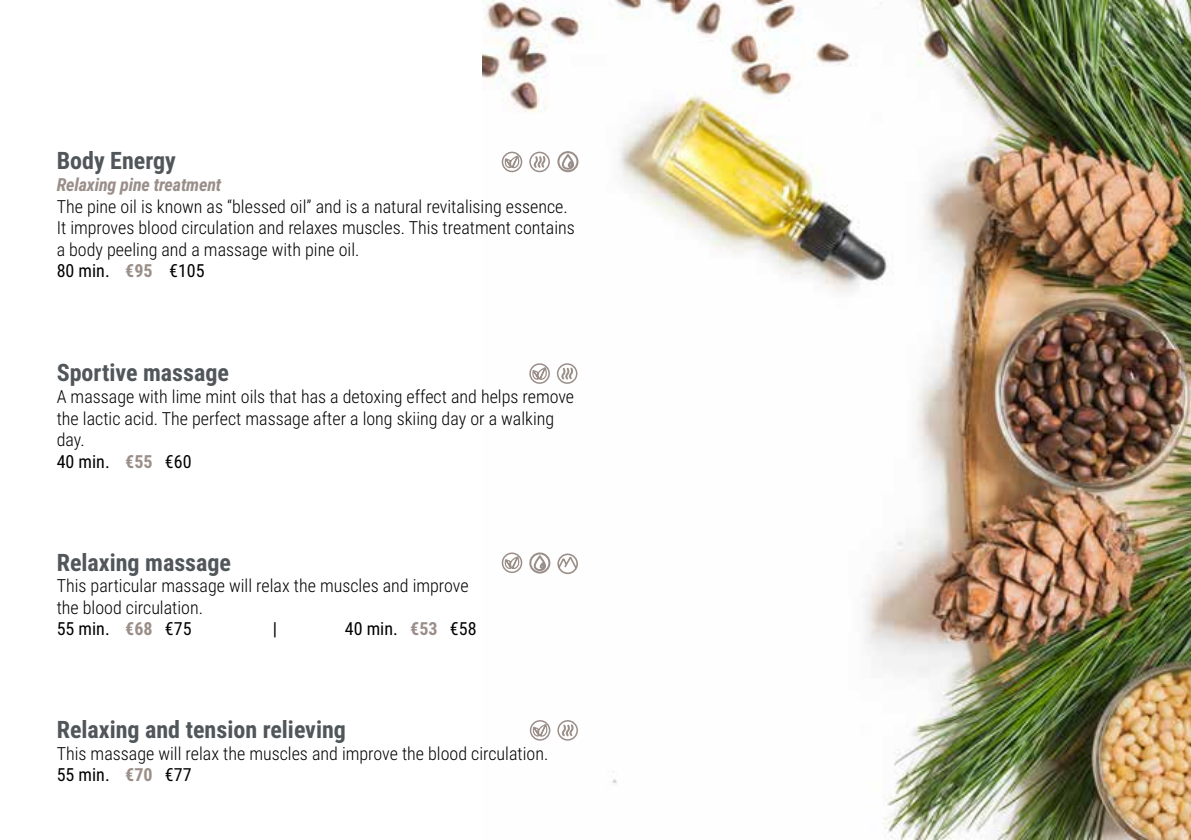
<style>
.page{position:relative;width:1191px;height:840px;background:#fff}
.page>*{position:absolute;margin:0;border:0;box-sizing:border-box;transform-origin:0 0}
.t1{font:700 24px "Roboto Condensed";color:#505659}
.t2{font:300 18px/21.6px "Roboto Condensed";color:#000}
.t3{font:italic 700 18px "Roboto Condensed";letter-spacing:-.01em;color:#9a8e89}
.t4{font:18px "Roboto Condensed";color:#000}
.s1{font-weight:400}
.s2{font-weight:700;color:#9a8e89}
</style>
<div class="page">
<img style="left:482px;top:0;width:709px;height:839px">
<div style="left:529px;top:552px;width:21px;height:21px;border:2px solid #9a8e89;border-radius:50%"></div>
<svg style="left:561px;top:155px;width:14px;height:122px"></svg>
<div style="left:557px;top:151px;width:21px;height:21px;border:2px solid #9a8e89;border-radius:50%"></div>
<div style="left:529px;top:363px;width:21px;height:20px;border:2px solid #9a8e89;border-radius:50%"></div>
<div style="left:502px;top:151px;width:20px;height:21px;border:2px solid #9a8e89;border-radius:50%"></div>
<div style="left:530px;top:719px;width:20px;height:21px;border:2px solid #9a8e89;border-radius:50%"></div>
<svg style="left:487px;top:523px;width:60px;height:155px"></svg>
<div style="left:502px;top:552px;width:20px;height:20px;border:2px solid #9a8e89;border-radius:50%"></div>
<svg style="left:515px;top:334px;width:58px;height:47px"></svg>
<div style="left:557px;top:363px;width:20px;height:20px;border:2px solid #9a8e89;border-radius:50%"></div>
<svg style="left:487px;top:123px;width:59px;height:47px"></svg>
<div style="left:529px;top:151px;width:21px;height:21px;border:2px solid #9a8e89;border-radius:50%"></div>
<svg style="left:515px;top:690px;width:59px;height:47px"></svg>
<div style="left:557px;top:719px;width:21px;height:21px;border:2px solid #9a8e89;border-radius:50%"></div>
<svg style="left:556px;top:552px;width:23px;height:22px"></svg>
<h1 class="t1" style="left:57px;top:144px;width:121px">Body Energy</h1>
<p class="t3" style="left:57px;top:172px;width:166px">Relaxing pine treatment</p>
<p class="t2" style="left:57px;top:194px;width:519px">The pine oil is known as “blessed oil” and is a natural revitalising essence.<br>It improves blood circulation and relaxes muscles. This treatment contains a body peeling and a massage with pine oil.<br><span class="s1">80 min.</span> <span class="s2">€95</span> <span class="s1">€105</span></p>
<h1 class="t1" style="left:57px;top:356px;width:174px">Sportive massage</h1>
<p class="t2" style="left:57px;top:385px;width:519px">A massage with lime mint oils that has a detoxing effect and helps remove the lactic acid. The perfect massage after a long skiing day or a walking day.<br><span class="s1">40 min.</span> <span class="s2">€55</span> <span class="s1">€60</span></p>
<h1 class="t1" style="left:57px;top:545px;width:176px">Relaxing massage</h1>
<p class="t2" style="left:57px;top:574px;width:413px">This particular massage will relax the muscles and improve the blood circulation.<br><span class="s1">55 min.</span> <span class="s2">€68</span> <span class="s1">€75</span></p>
<p class="t4" style="left:273px;top:616px;width:6px">|</p>
<p class="t4" style="left:345px;top:616px;width:133px">40 min. <span class="s2">€53</span> €58</p>
<h1 class="t1" style="left:57px;top:712px;width:291px">Relaxing and tension relieving</h1>
<p class="t2" style="left:57px;top:741px;width:493px">This massage will relax the muscles and improve the blood circulation.<br><span class="s1">55 min.</span> <span class="s2">€70</span> <span class="s1">€77</span></p>
</div>
